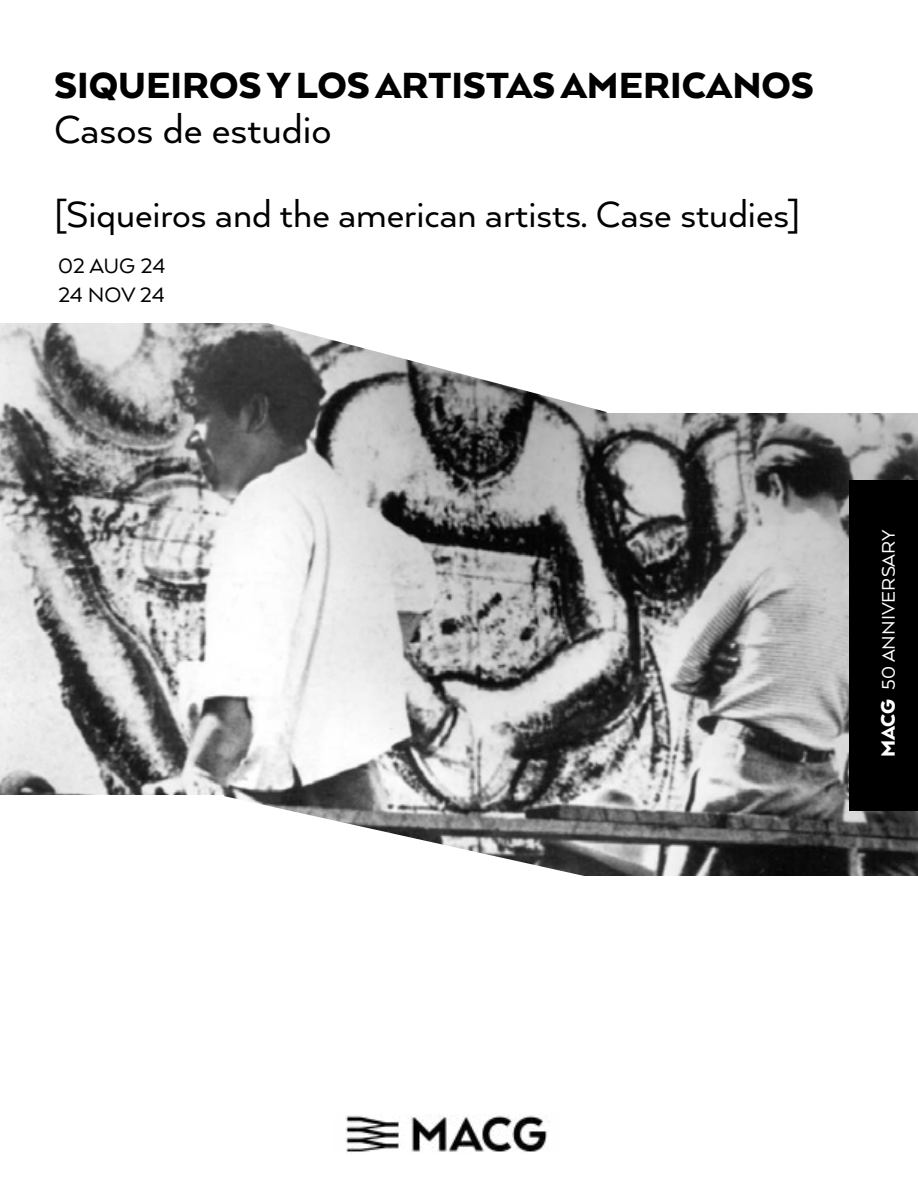
<style>
.page{position:relative;width:918px;height:1188px;background:#fff}
.page>*{position:absolute;margin:0;border:0;box-sizing:border-box;transform-origin:0 0}
.t1{font:45px "Arquitecta";color:#000}
.t2{font:42px "Arquitecta";color:#000}
.t3{font:900 42px "Arquitecta";color:#000}
.t4{font:24px/28.8px "Arquitecta";letter-spacing:-.01em;color:#000}
.t5{font:21px "Arquitecta";color:#fff}
.s1{font-weight:900;font-size:22.5px}
</style>
<div class="page">
<img style="left:0;top:323px;width:918px;height:553px">
<svg style="left:237px;top:323px;width:370px;height:90px"></svg>
<div style="left:607px;top:271px;width:311px;height:142px;background:#fff"></div>
<div style="left:849px;top:480px;width:69px;height:331px;background:#000"></div>
<div style="left:0;top:796px;width:223px;height:155px;background:#fff"></div>
<svg style="left:191px;top:795px;width:408px;height:81px"></svg>
<img style="left:346px;top:1115px;width:204px;height:39px">
<p class="t3" style="left:54px;top:59px;width:762px">SIQUEIROS Y LOS ARTISTAS AMERICANOS</p>
<p class="t1" style="left:54px;top:101px;width:279px">Casos de estudio</p>
<p class="t2" style="left:54px;top:188px;width:748px">[Siqueiros and the american artists. Case studies]</p>
<p class="t4" style="left:58px;top:251px;width:109px">02 AUG 24<br>24 NOV 24</p>
<p class="t5" style="left:876px;top:757px;width:229px;rotate:-90deg"><span class="s1">MACG</span> 50 ANNIVERSARY</p>
</div>
